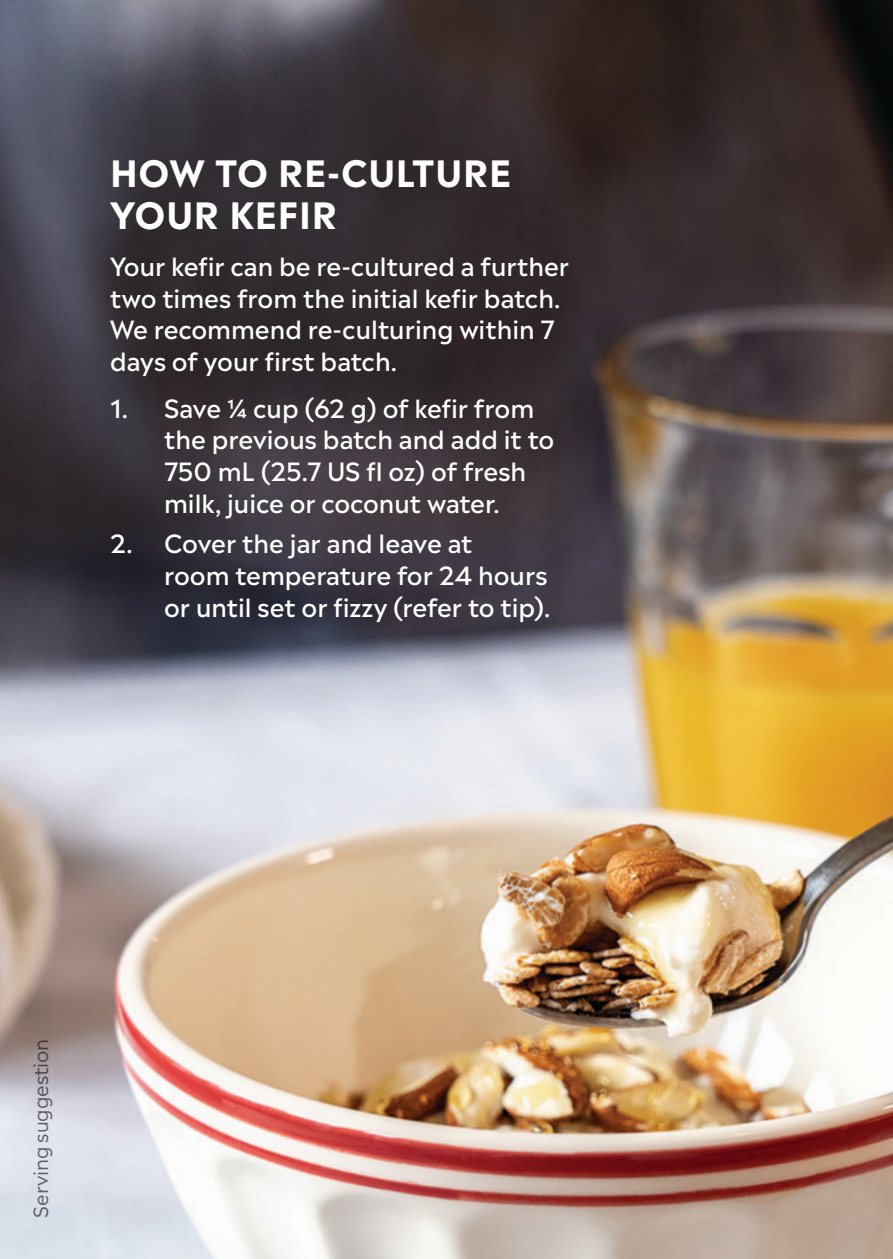
<style>
.page{position:relative;width:893px;height:1259px;background:#fff}
.page>*{position:absolute;margin:0;border:0;box-sizing:border-box;transform-origin:0 0}
.t1{font:700 36px/42px "Madera";letter-spacing:.02em;color:#fff}
.t2{font:500 24.9px/31.8px "Madera";color:#fff}
.t3{font:19.5px "Madera";letter-spacing:-.005em;color:#6d6f71}
</style>
<div class="page">
<img style="left:0;top:0;width:892px;height:1259px">
<hr style="left:892px;top:0;width:1px;height:1259px;background:#edf5f1">
<h1 class="t1" style="left:110px;top:148px;width:403px">HOW TO RE-CULTURE<br>YOUR KEFIR</h1>
<p class="t2" style="left:110px;top:247px;width:461px">Your kefir can be re-cultured a further two times from the initial kefir batch.<br>We recommend re-culturing within 7 days of your first batch.</p>
<p class="t2" style="left:164px;top:389px;width:392px;text-indent:-54px">1. Save 1/4 cup (62 g) of kefir from the previous batch and add it to<br>750 mL (25.7 US fl oz) of fresh milk, juice or coconut water.</p>
<p class="t2" style="left:164px;top:525px;width:388px;text-indent:-54px">2. Cover the jar and leave at<br>room temperature for 24 hours or until set or fizzy (refer to tip).</p>
<p class="t3" style="left:24px;top:1217px;width:180px;rotate:-90deg">Serving suggestion</p>
</div>
